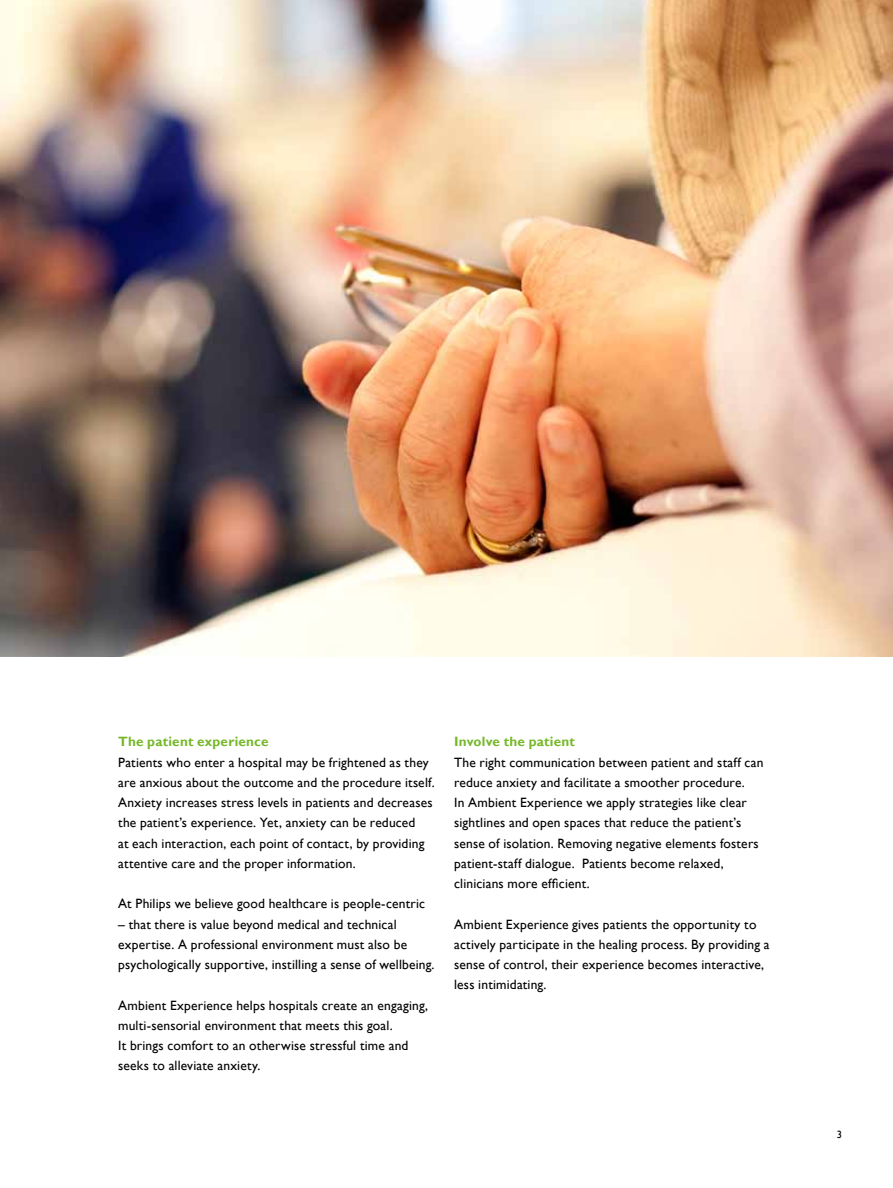
<style>
.page{position:relative;width:893px;height:1188px;background:#fff}
.page>*{position:absolute;margin:0;border:0;box-sizing:border-box;transform-origin:0 0}
.t1{font:13.5px/20.2px "Gill Sans Alt One WGL";letter-spacing:.015em;color:#000}
.t2{font:700 13.5px "Gill Sans Alt One WGL";letter-spacing:.015em;color:#76b82a}
.t3{font:10.5px "Gill Sans Alt One WGL";color:#000}
</style>
<div class="page">
<img style="left:0;top:0;width:893px;height:656px">
<p class="t2" style="left:118px;top:732px;width:152px">The patient experience</p>
<p class="t1" style="left:118px;top:752px;width:318px">Patients who enter a hospital may be frightened as they are anxious about the outcome and the procedure itself.<br>Anxiety increases stress levels in patients and decreases the patient’s experience. Yet, anxiety can be reduced<br>at each interaction, each point of contact, by providing attentive care and the proper information.</p>
<p class="t1" style="left:118px;top:893px;width:308px">At Philips we believe good healthcare is people-centric</p>
<p class="t1" style="left:118px;top:914px;width:318px">– that there is value beyond medical and technical expertise. A professional environment must also be psychologically supportive, instilling a sense of wellbeing.</p>
<p class="t1" style="left:118px;top:995px;width:311px">Ambient Experience helps hospitals create an engaging, multi-sensorial environment that meets this goal.<br>It brings comfort to an otherwise stressful time and seeks to alleviate anxiety.</p>
<p class="t2" style="left:454px;top:732px;width:122px">Involve the patient</p>
<p class="t1" style="left:454px;top:752px;width:311px">The right communication between patient and staff can reduce anxiety and facilitate a smoother procedure.<br>In Ambient Experience we apply strategies like clear sightlines and open spaces that reduce the patient’s sense of isolation. Removing negative elements fosters patient-staff dialogue. Patients become relaxed, clinicians more efficient.</p>
<p class="t1" style="left:454px;top:914px;width:317px">Ambient Experience gives patients the opportunity to actively participate in the healing process. By providing a sense of control, their experience becomes interactive, less intimidating.</p>
<p class="t3" style="left:837px;top:1127px;width:7px">3</p>
</div>
